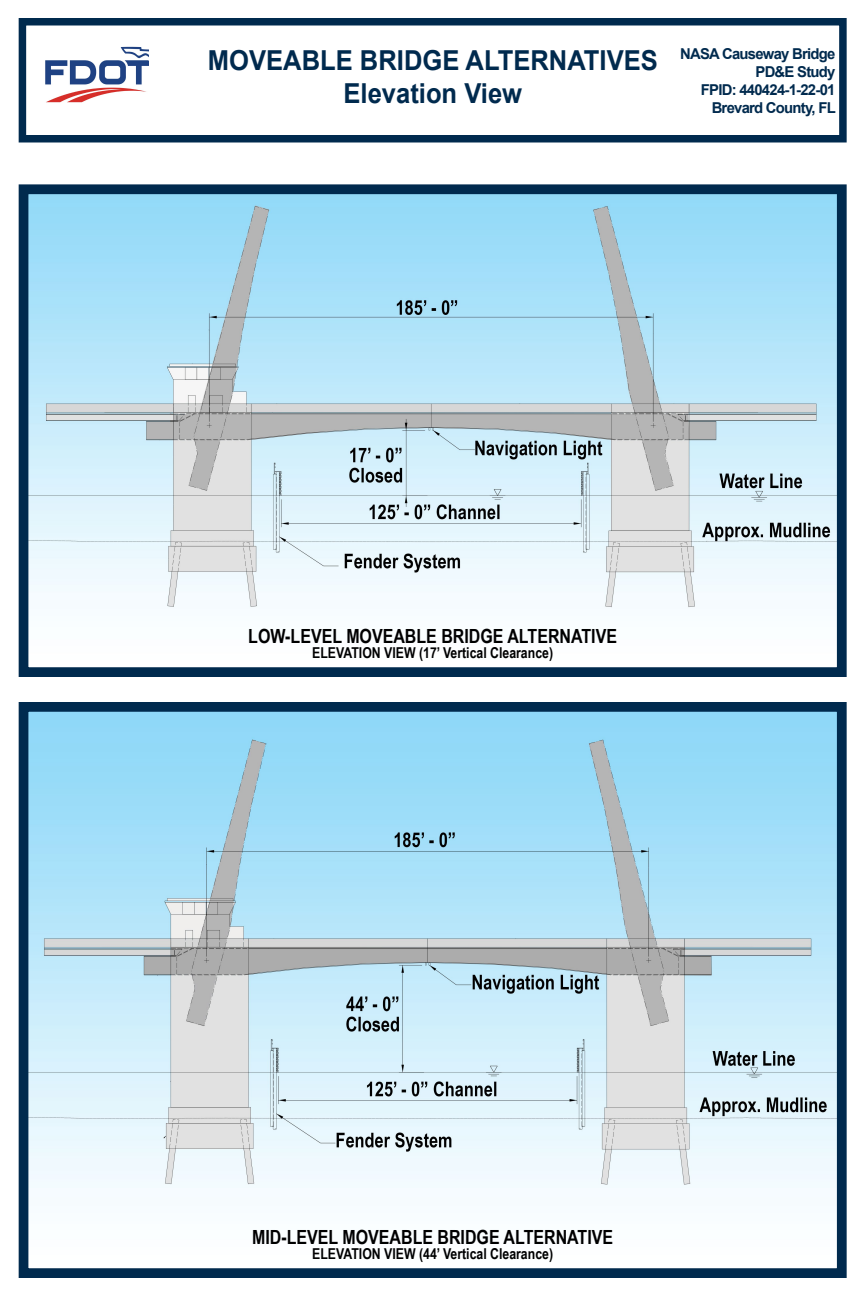
<style>
.page{position:relative;width:864px;height:1296px;background:#fff}
.page>*{position:absolute;margin:0;border:0;box-sizing:border-box;transform-origin:0 0}
.t1{font:700 27.5px/32.5px "Arial";color:#002a4e;text-align:center;scale:.93 1}
.t2{font:700 19.5px "Arial Narrow";color:#000}
.t3{font:700 15px "Arial Narrow";color:#000}
.t4{font:700 15px/18px "Arial";letter-spacing:-.05em;color:#002a4e;text-align:right}
</style>
<div class="page">
<img style="left:30px;top:195px;width:806px;height:413px">
<div style="left:19px;top:184px;width:828px;height:493px;border:10px solid #002a4e"></div>
<img style="left:30px;top:713px;width:806px;height:475px">
<div style="left:19px;top:702px;width:828px;height:576px;border:10px solid #002a4e"></div>
<div style="left:19px;top:18px;width:828px;height:124px;background:#fff;border:8px solid #002a4e"></div>
<img style="left:45px;top:46px;width:103px;height:57px">
<h1 class="t1" style="left:208px;top:45px;width:485px">MOVEABLE BRIDGE ALTERNATIVES<br>Elevation View</h1>
<p class="t4" style="left:680px;top:45px;width:157px">NASA Causeway Bridge<br>PD&amp;E Study<br>FPID: 440424-1-22-01<br>Brevard County, FL</p>
<h2 class="t2" style="left:248px;top:621px;width:370px">LOW-LEVEL MOVEABLE BRIDGE ALTERNATIVE</h2>
<p class="t3" style="left:312px;top:641px;width:242px">ELEVATION VIEW (17’ Vertical Clearance)</p>
<h2 class="t2" style="left:252px;top:1223px;width:362px">MID-LEVEL MOVEABLE BRIDGE ALTERNATIVE</h2>
<p class="t3" style="left:312px;top:1243px;width:242px">ELEVATION VIEW (44’ Vertical Clearance)</p>
</div>
